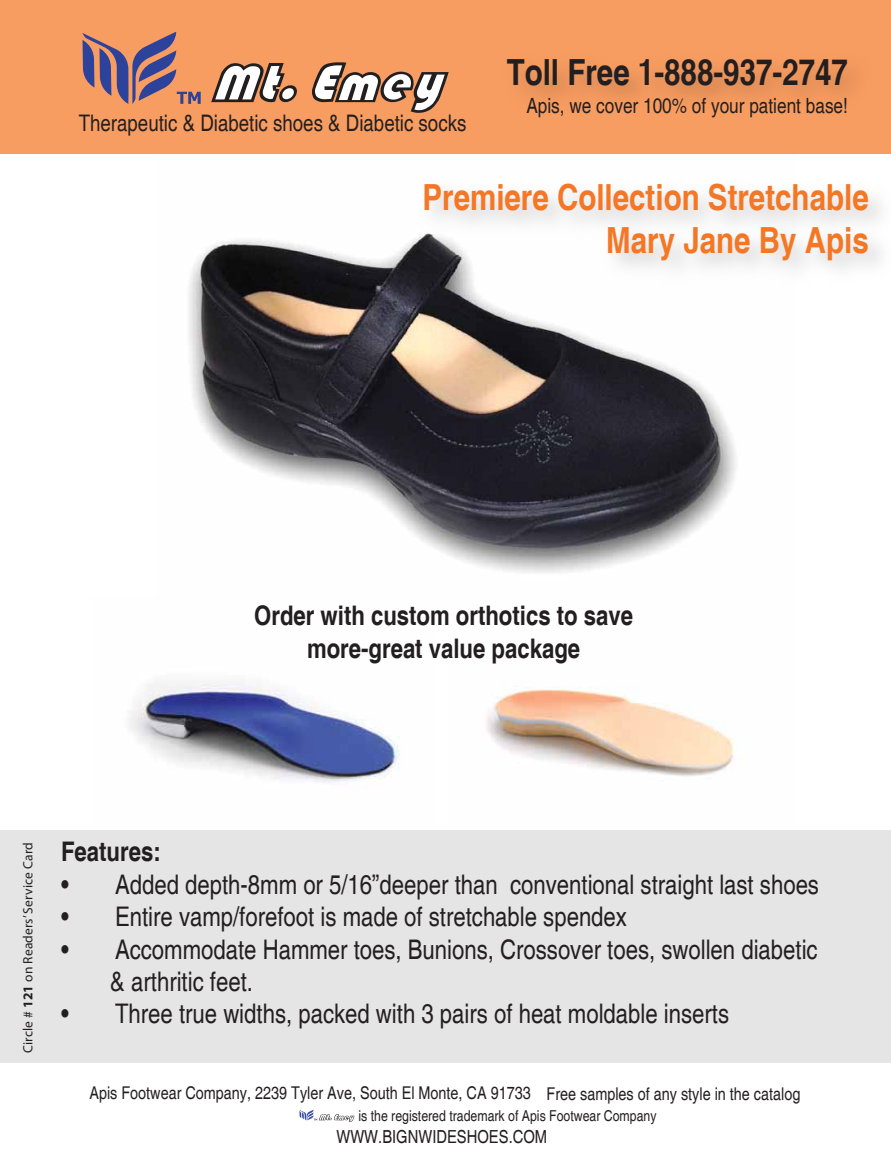
<style>
.page{position:relative;width:891px;height:1175px;background:#fff}
.page>*{position:absolute;margin:0;border:0;box-sizing:border-box;transform-origin:0 0}
.t1{font:700 condensed 36px/43.2px "Helvetica";color:#f47726;text-align:right}
.t2{font:700 condensed 36px "Helvetica";color:#231f20}
.t3{font:condensed 27px/32.4px "Helvetica";color:#231f20}
.t4{font:700 condensed 27px/32.4px "Helvetica";color:#231f20;text-align:center}
.t5{font:condensed 22.8px "Helvetica";color:#231f20}
.t6{font:condensed 21px "Helvetica";color:#231f20}
.t7{font:condensed 18px "Helvetica";color:#231f20}
.t8{font:condensed 17.55px "Helvetica";color:#231f20}
.t9{font:condensed 15px "Helvetica";color:#231f20}
.t10{font:13.5px "Myriad Pro";letter-spacing:.01em;color:#231f20}
.s1{font-weight:700}
</style>
<div class="page">
<img style="left:157px;top:153px;width:640px;height:420px">
<div style="left:0;top:830px;width:891px;height:232px;background:#e5e5e5"></div>
<div style="left:0;top:0;width:891px;height:153px;background:#f89d61"></div>
<img style="left:486px;top:686px;width:256px;height:90px">
<svg style="left:211px;top:63px;width:86px;height:40px"></svg>
<svg style="left:312px;top:62px;width:137px;height:51px"></svg>
<svg style="left:82px;top:32px;width:119px;height:72px"></svg>
<svg style="left:299px;top:1109px;width:55px;height:12px"></svg>
<img style="left:194px;top:167px;width:687px;height:140px">
<img style="left:129px;top:682px;width:271px;height:101px">
<p class="t5" style="left:79px;top:109px;width:389px">Therapeutic &amp; Diabetic shoes &amp; Diabetic socks</p>
<h1 class="t2" style="left:507px;top:51px;width:343px">Toll Free 1-888-937-2747</h1>
<p class="t6" style="left:526px;top:93px;width:323px">Apis, we cover 100% of your patient base!</p>
<h1 class="t1" style="left:422px;top:176px;width:448px">Premiere Collection Stretchable<br>Mary Jane By Apis</h1>
<p class="t4" style="left:254px;top:600px;width:380px">Order with custom orthotics to save more-great value package</p>
<p class="t10" style="left:20px;top:1052px;width:212px;rotate:-90deg">Circle # <span class="s1">121</span> on Readers’ Service Card</p>
<p class="t4" style="left:61px;top:835px;width:101px">Features:</p>
<p class="t3" style="left:61px;top:868px;width:759px">• Added depth-8mm or 5/16”deeper than conventional straight last shoes</p>
<p class="t3" style="left:61px;top:900px;width:567px">• Entire vamp/forefoot is made of stretchable spendex</p>
<p class="t3" style="left:110px;top:933px;width:709px;text-indent:-49px">• Accommodate Hammer toes, Bunions, Crossover toes, swollen diabetic &amp; arthritic feet.</p>
<p class="t3" style="left:61px;top:997px;width:670px">• Three true widths, packed with 3 pairs of heat moldable inserts</p>
<p class="t8" style="left:89px;top:1082px;width:712px">Apis Footwear Company, 2239 Tyler Ave, South El Monte, CA 91733 Free samples of any style in the catalog</p>
<p class="t7" style="left:336px;top:1126px;width:212px">WWW.BIGNWIDESHOES.COM</p>
<p class="t9" style="left:358px;top:1107px;width:300px">is the registered trademark of Apis Footwear Company</p>
</div>
